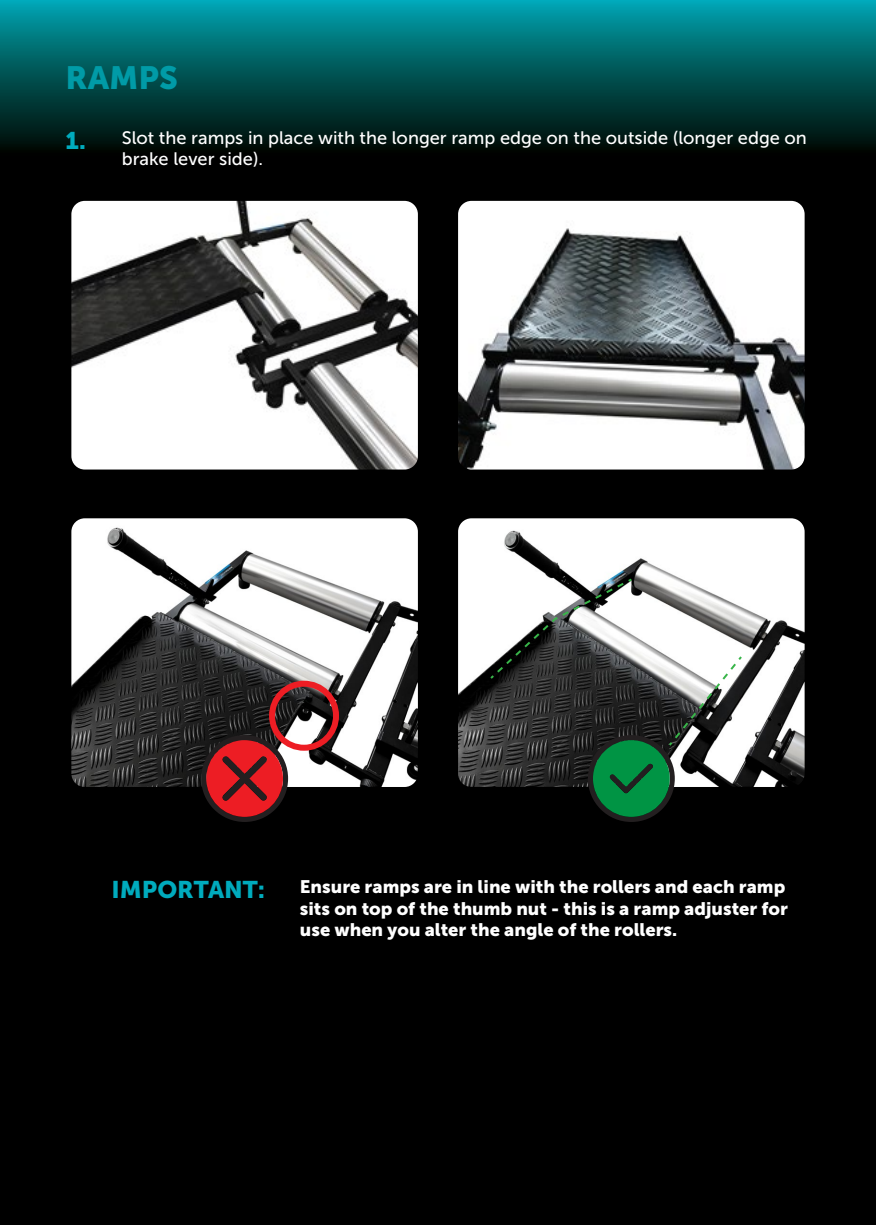
<style>
.page{position:relative;width:876px;height:1225px;background:#000}
.page>*{position:absolute;margin:0;border:0;box-sizing:border-box;transform-origin:0 0}
.t1{font:32px "Museo Sans 900";color:#009ba7}
.t2{font:24px "Museo Sans 900";color:#00abbd}
.t3{font:18px/21.2px "Museo Sans 900";color:#fff}
.t4{font:18px/21.2px "Museo Sans 500";color:#fff}
.s1{font-family:"Museo Sans 900";font-size:24px;color:#00abbd}
</style>
<div class="page">
<svg style="left:0;top:0;width:876px;height:147px"></svg>
<img style="left:458px;top:201px;width:347px;height:268px">
<img style="left:71px;top:201px;width:347px;height:268px">
<img style="left:458px;top:518px;width:347px;height:269px">
<img style="left:71px;top:518px;width:347px;height:269px">
<div style="left:269px;top:680px;width:70px;height:70px;border:6px solid #ed1d24;border-radius:50%"></div>
<svg style="left:201px;top:735px;width:87px;height:87px"></svg>
<svg style="left:488px;top:577px;width:256px;height:245px"></svg>
<h1 class="t1" style="left:65px;top:59px;width:114px">RAMPS</h1>
<p class="t4" style="left:122px;top:127px;width:687px;text-indent:-56px"><span class="s1">1.</span> Slot the ramps in place with the longer ramp edge on the outside (longer edge on brake lever side).</p>
<h2 class="t2" style="left:112px;top:876px;width:155px">IMPORTANT:</h2>
<p class="t3" style="left:300px;top:876px;width:490px">Ensure ramps are in line with the rollers and each ramp sits on top of the thumb nut - this is a ramp adjuster for use when you alter the angle of the rollers.</p>
</div>
